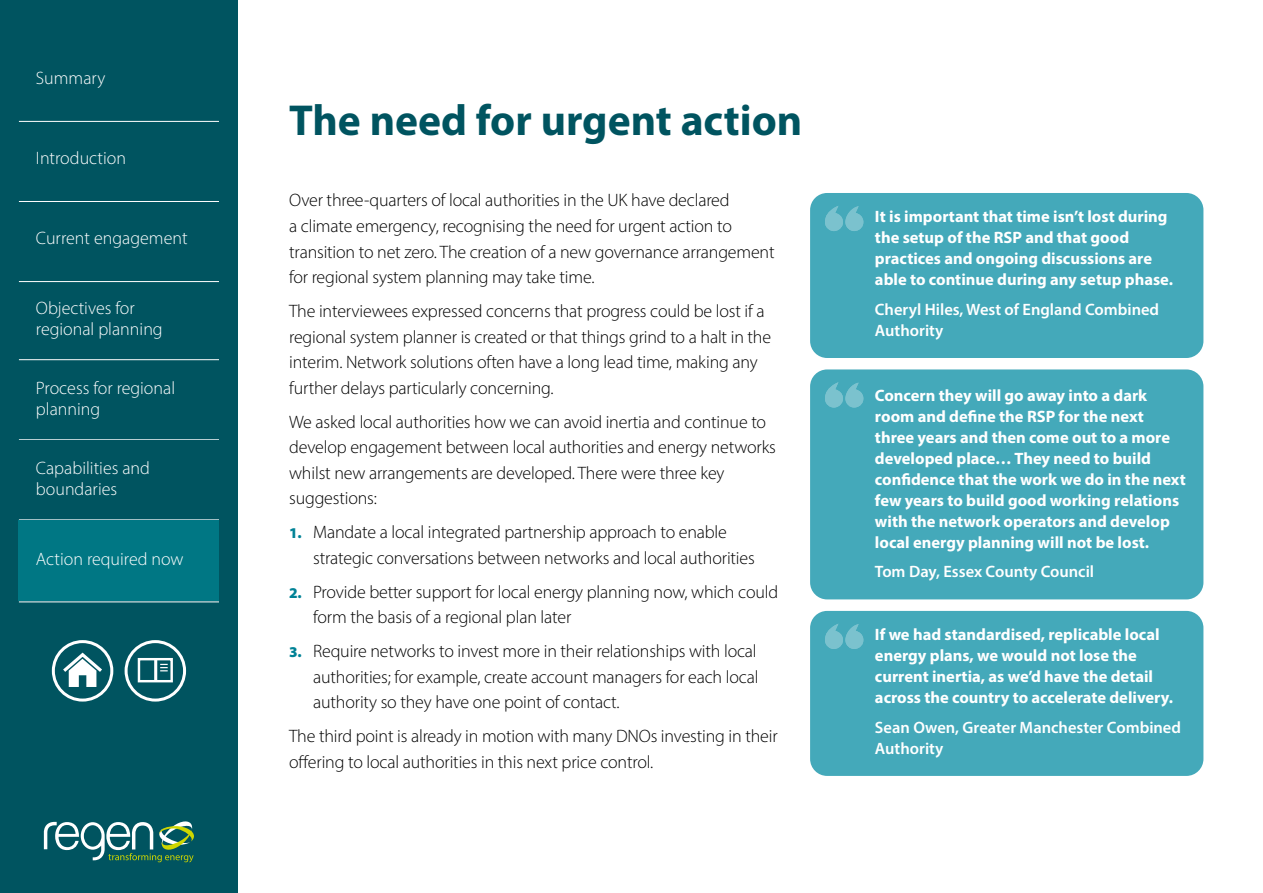
<style>
.page{position:relative;width:1263px;height:893px;background:#fff}
.page>*{position:absolute;margin:0;border:0;box-sizing:border-box;transform-origin:0 0}
.t1{font:700 43.5px "Myriad Pro";color:#005460}
.t2{font:300 18px/25.5px "Myriad Pro";letter-spacing:-.01em;color:#000}
.t3{font:300 18px/21.6px "Myriad Pro";color:#fff}
.t4{font:700 16.5px/21px "Myriad Pro";color:#fff}
.t5{font:600 16.5px/21px "Myriad Pro";color:#fff}
.s1{font-weight:900;font-size:15px;color:#008296}
</style>
<div class="page">
<div style="left:0;top:0;width:238px;height:893px;background:#005460"></div>
<div style="left:810px;top:193px;width:393px;height:165px;background:#44a9ba;border-radius:17px"></div>
<svg style="left:825px;top:206px;width:39px;height:25px"></svg>
<div style="left:810px;top:611px;width:393px;height:165px;background:#44a9ba;border-radius:17px"></div>
<svg style="left:825px;top:624px;width:39px;height:25px"></svg>
<div style="left:810px;top:369px;width:393px;height:230px;background:#44a9ba;border-radius:17px"></div>
<svg style="left:825px;top:382px;width:39px;height:26px"></svg>
<div style="left:52px;top:640px;width:61px;height:62px;border:3px solid #fff;border-radius:50%"></div>
<svg style="left:60px;top:650px;width:45px;height:37px"></svg>
<div style="left:125px;top:640px;width:61px;height:62px;border:3px solid #fff;border-radius:50%"></div>
<div style="left:138px;top:658px;width:35px;height:24px;border:2px solid #fff"></div>
<hr style="left:154px;top:659px;width:3px;height:22px;background:#fff">
<svg style="left:160px;top:664px;width:8px;height:7px"></svg>
<svg style="left:44px;top:821px;width:150px;height:41px"></svg>
<hr style="left:19px;top:439px;width:200px;height:1px;background:#fff">
<hr style="left:19px;top:359px;width:200px;height:1px;background:#fff">
<hr style="left:19px;top:281px;width:200px;height:1px;background:#fff">
<hr style="left:19px;top:201px;width:200px;height:1px;background:#fff">
<hr style="left:19px;top:121px;width:200px;height:1px;background:#fff">
<hr style="left:19px;top:520px;width:200px;height:1px;background:#fff">
<div style="left:19px;top:521px;width:200px;height:80px;background:#007784"></div>
<hr style="left:19px;top:602px;width:200px;height:1px;background:#fff">
<p class="t3" style="left:36px;top:67px;width:71px">Summary</p>
<p class="t3" style="left:36px;top:147px;width:92px">Introduction</p>
<p class="t3" style="left:36px;top:227px;width:153px">Current engagement</p>
<p class="t3" style="left:36px;top:297px;width:128px">Objectives for regional planning</p>
<p class="t3" style="left:36px;top:377px;width:141px">Process for regional planning</p>
<p class="t3" style="left:36px;top:457px;width:116px">Capabilities and boundaries</p>
<p class="t3" style="left:36px;top:548px;width:149px">Action required now</p>
<h1 class="t1" style="left:289px;top:92px;width:515px">The need for urgent action</h1>
<p class="t2" style="left:289px;top:188px;width:487px">Over three-quarters of local authorities in the UK have declared<br>a climate emergency, recognising the need for urgent action to transition to net zero. The creation of a new governance arrangement for regional system planning may take time.</p>
<p class="t2" style="left:289px;top:298px;width:483px">The interviewees expressed concerns that progress could be lost if a regional system planner is created or that things grind to a halt in the interim. Network solutions often have a long lead time, making any further delays particularly concerning.</p>
<p class="t2" style="left:289px;top:409px;width:488px">We asked local authorities how we can avoid inertia and continue to develop engagement between local authorities and energy networks whilst new arrangements are developed. There were three key suggestions:</p>
<p class="t2" style="left:313px;top:519px;width:443px;text-indent:-24px"><span class="s1">1.</span> Mandate a local integrated partnership approach to enable strategic conversations between networks and local authorities</p>
<p class="t2" style="left:313px;top:579px;width:467px;text-indent:-24px"><span class="s1">2.</span> Provide better support for local energy planning now, which could form the basis of a regional plan later</p>
<p class="t2" style="left:313px;top:638px;width:447px;text-align:justify;text-indent:-24px"><span class="s1">3.</span> Require networks to invest more in their relationships with local authorities; for example, create account managers for each local authority so they have one point of contact.</p>
<p class="t2" style="left:289px;top:723px;width:490px">The third point is already in motion with many DNOs investing in their offering to local authorities in this next price control.</p>
<p class="t4" style="left:875px;top:205px;width:300px">It is important that time isn’t lost during the setup of the RSP and that good practices and ongoing discussions are able to continue during any setup phase.</p>
<p class="t5" style="left:875px;top:298px;width:286px">Cheryl Hiles, West of England Combined<br>Authority</p>
<p class="t4" style="left:875px;top:384px;width:312px">Concern they will go away into a dark room and define the RSP for the next three years and then come out to a more developed place… They need to build confidence that the work we do in the next few years to build good working relations with the network operators and develop local energy planning will not be lost.</p>
<p class="t5" style="left:875px;top:561px;width:221px">Tom Day, Essex County Council</p>
<p class="t4" style="left:875px;top:623px;width:300px">If we had standardised, replicable local energy plans, we would not lose the current inertia, as we’d have the detail across the country to accelerate delivery.</p>
<p class="t5" style="left:875px;top:716px;width:308px">Sean Owen, Greater Manchester Combined<br>Authority</p>
</div>
